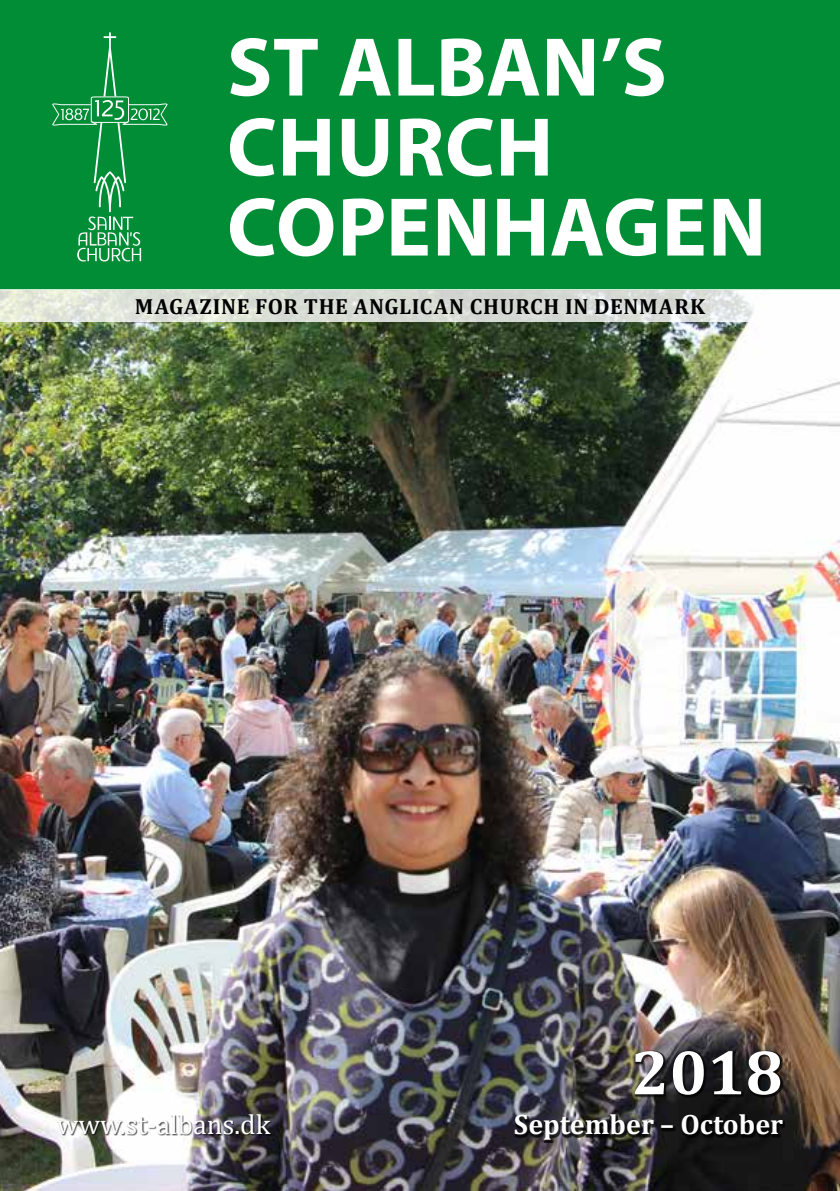
<style>
.page{position:relative;width:840px;height:1191px;background:#fff}
.page>*{position:absolute;margin:0;border:0;box-sizing:border-box;transform-origin:0 0}
.t1{font:700 84px/80px "Myriad Pro";letter-spacing:.005em;color:#fff}
.t2{font:700 64px "Cambria";color:#fff}
.t3{font:700 28px "Cambria";color:#fff}
.t4{font:28px "Cambria";color:#fff}
.t5{font:700 22px "Cambria";letter-spacing:.035em;color:#000}
</style>
<div class="page">
<img style="left:0;top:322px;width:839px;height:869px">
<div style="left:0;top:0;width:839px;height:289px;background:#008d36"></div>
<svg style="left:0;top:289px;width:839px;height:33px;background:#dee3dc"></svg>
<svg style="left:52px;top:32px;width:115px;height:229px"></svg>
<div style="left:514px;top:1050px;width:270px;height:93px;background:#000;opacity:.75"></div>
<div style="left:57px;top:1115px;width:215px;height:20px;background:#000;opacity:.75"></div>
<h1 class="t1" style="left:227px;top:24px;width:540px">ST ALBAN’S<br>CHURCH<br>COPENHAGEN</h1>
<p class="t5" style="left:135px;top:291px;width:571px">MAGAZINE FOR THE ANGLICAN CHURCH IN DENMARK</p>
<p class="t4" style="left:57px;top:1108px;width:215px">www.st-albans.dk</p>
<h2 class="t2" style="left:631px;top:1027px;width:153px">2018</h2>
<p class="t3" style="left:513px;top:1105px;width:271px">September – October</p>
</div>
